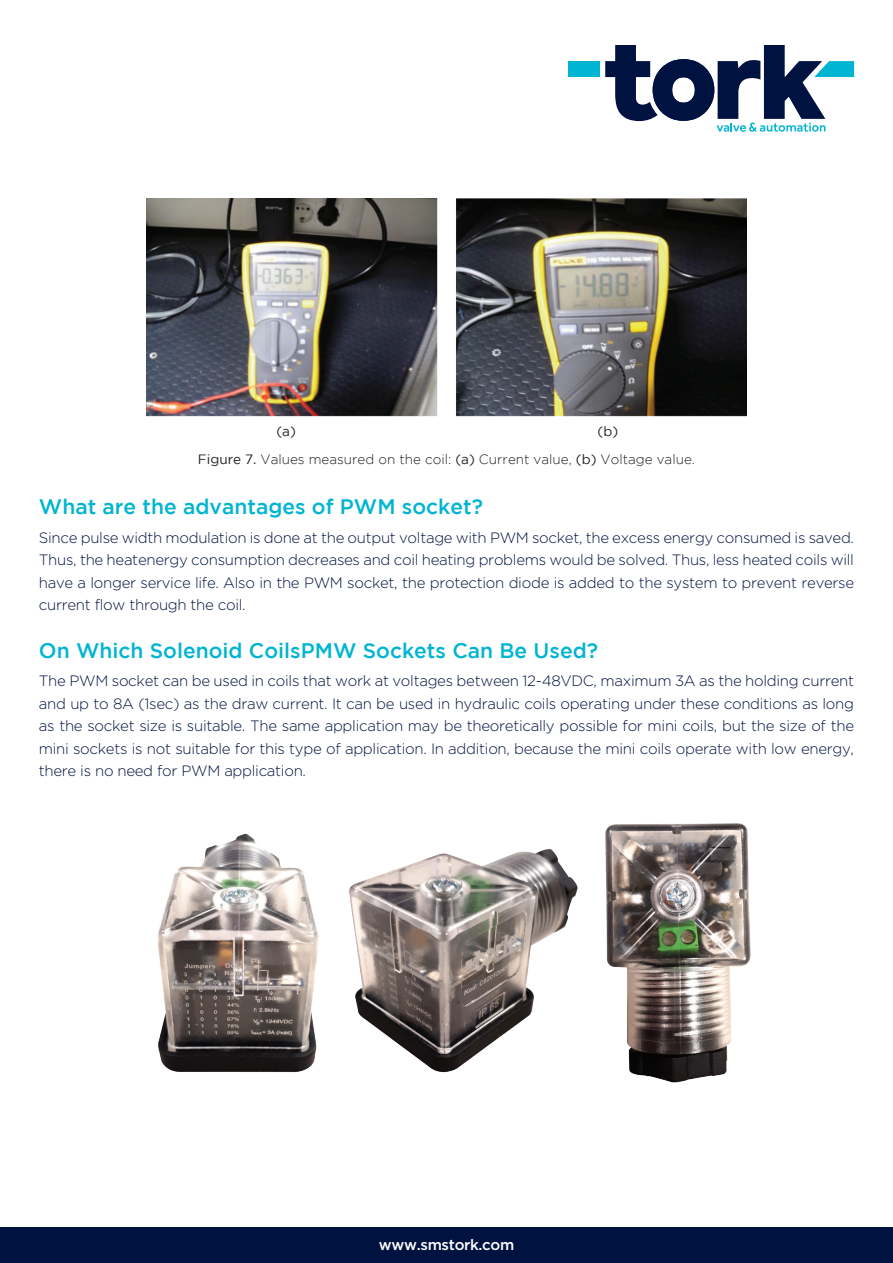
<style>
.page{position:relative;width:893px;height:1263px;background:#fff}
.page>*{position:absolute;margin:0;border:0;box-sizing:border-box;transform-origin:0 0}
.t1{font:500 21px "Gotham HTF";color:#00b5d1}
.t2{font:300 15px/22.5px "Gotham HTF";letter-spacing:-.02em;color:#001340;text-align:justify}
.t3{font:500 15px "Gotham HTF";letter-spacing:-.02em;color:#fff}
.t4{font:300 13.5px "Gotham HTF";color:#231f20}
.t5{font:13.5px "Gotham HTF";color:#231f20}
.s1{font-weight:400}
</style>
<div class="page">
<svg style="left:605px;top:45px;width:249px;height:87px"></svg>
<div style="left:568px;top:61px;width:32px;height:16px;background:#00b5d1"></div>
<div style="left:0;top:1227px;width:893px;height:36px;background:#001340"></div>
<img style="left:147px;top:199px;width:599px;height:218px">
<img style="left:158px;top:823px;width:593px;height:260px">
<p class="t5" style="left:276px;top:423px;width:21px">(a)</p>
<p class="t5" style="left:598px;top:423px;width:22px">(b)</p>
<p class="t4" style="left:198px;top:451px;width:498px"><span class="s1">Figure 7.</span> Values measured on the coil: <span class="s1">(a)</span> Current value, <span class="s1">(b)</span> Voltage value.</p>
<h1 class="t1" style="left:39px;top:495px;width:446px">What are the advantages of PWM socket?</h1>
<p class="t2" style="left:39px;top:526px;width:817px">Since pulse width modulation is done at the output voltage with PWM socket, the excess energy consumed is saved.<br>Thus, the heatenergy consumption decreases and coil heating problems would be solved. Thus, less heated coils will have a longer service life. Also in the PWM socket, the protection diode is added to the system to prevent reverse current flow through the coil.</p>
<h1 class="t1" style="left:39px;top:638px;width:561px">On Which Solenoid CoilsPMW Sockets Can Be Used?</h1>
<p class="t2" style="left:39px;top:669px;width:817px">The PWM socket can be used in coils that work at voltages between 12-48VDC, maximum 3A as the holding current and up to 8A (1sec) as the draw current. It can be used in hydraulic coils operating under these conditions as long as the socket size is suitable. The same application may be theoretically possible for mini coils, but the size of the mini sockets is not suitable for this type of application. In addition, because the mini coils operate with low energy, there is no need for PWM application.</p>
<p class="t3" style="left:379px;top:1236px;width:137px">www.smstork.com</p>
</div>
